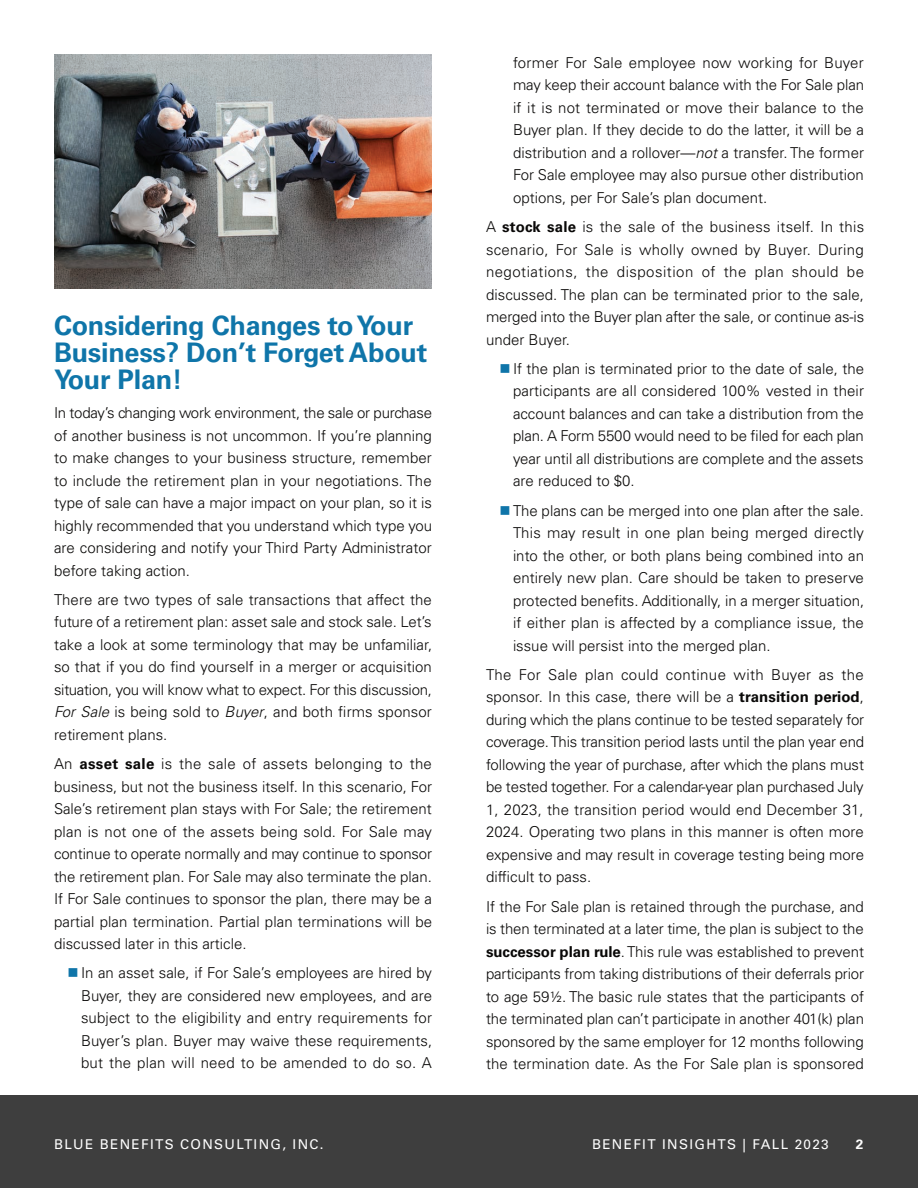
<style>
.page{position:relative;width:918px;height:1188px;background:#fff}
.page>*{position:absolute;margin:0;border:0;box-sizing:border-box;transform-origin:0 0}
.t1{font:700 27px/27px "Univers LT Std 45";letter-spacing:-.01em;color:#0f75a9}
.t2{font:300 15px/22.5px "Univers LT Std";color:#090807;text-align:justify}
.t3{font:13.5px "Univers LT Std";letter-spacing:.1em;color:#fff}
.t4{font:700 13.5px "Univers LT Std 45";color:#fff}
.s1{font-style:italic}
.s2{font-family:"Univers LT Std 45";font-weight:700}
</style>
<div class="page">
<div style="left:0;top:1095px;width:918px;height:93px;background:#3e3e3e"></div>
<img style="left:54px;top:54px;width:378px;height:234px">
<h1 class="t1" style="left:54px;top:312px;width:375px">Considering Changes to Your<br>Business? Don’t Forget About<br>Your Plan!</h1>
<p class="t2" style="left:54px;top:402px;width:380px">In today’s changing work environment, the sale or purchase of another business is not uncommon. If you’re planning to make changes to your business structure, remember to include the retirement plan in your negotiations. The type of sale can have a major impact on your plan, so it is highly recommended that you understand which type you are considering and notify your Third Party Administrator before taking action.</p>
<p class="t2" style="left:54px;top:588px;width:380px">There are two types of sale transactions that affect the future of a retirement plan: asset sale and stock sale. Let’s take a look at some terminology that may be unfamiliar, so that if you do find yourself in a merger or acquisition situation, you will know what to expect. For this discussion, <span class="s1">For Sale</span> is being sold to <span class="s1">Buyer</span>, and both firms sponsor retirement plans.</p>
<p class="t2" style="left:54px;top:753px;width:380px">An <span class="s2">asset sale</span> is the sale of assets belonging to the business, but not the business itself. In this scenario, For Sale’s retirement plan stays with For Sale; the retirement plan is not one of the assets being sold. For Sale may continue to operate normally and may continue to sponsor the retirement plan. For Sale may also terminate the plan.<br>If For Sale continues to sponsor the plan, there may be a partial plan termination. Partial plan terminations will be discussed later in this article.</p>
<p class="t2" style="left:81px;top:962px;width:353px">In an asset sale, if For Sale’s employees are hired by Buyer, they are considered new employees, and are subject to the eligibility and entry requirements for Buyer’s plan. Buyer may waive these requirements, but the plan will need to be amended to do so. A</p>
<p class="t2" style="left:513px;top:51px;width:353px">former For Sale employee now working for Buyer may keep their account balance with the For Sale plan if it is not terminated or move their balance to the Buyer plan. If they decide to do the latter, it will be a distribution and a rollover—<span class="s1">not</span> a transfer. The former For Sale employee may also pursue other distribution options, per For Sale’s plan document.</p>
<p class="t2" style="left:486px;top:216px;width:380px">A <span class="s2">stock sale</span> is the sale of the business itself. In this scenario, For Sale is wholly owned by Buyer. During negotiations, the disposition of the plan should be discussed. The plan can be terminated prior to the sale, merged into the Buyer plan after the sale, or continue as-is under Buyer.</p>
<p class="t2" style="left:513px;top:357px;width:353px">If the plan is terminated prior to the date of sale, the participants are all considered 100% vested in their account balances and can take a distribution from the plan. A Form 5500 would need to be filed for each plan year until all distributions are complete and the assets are reduced to $0.</p>
<p class="t2" style="left:513px;top:499px;width:353px">The plans can be merged into one plan after the sale.<br>This may result in one plan being merged directly into the other, or both plans being combined into an entirely new plan. Care should be taken to preserve protected benefits. Additionally, in a merger situation, if either plan is affected by a compliance issue, the issue will persist into the merged plan.</p>
<p class="t2" style="left:486px;top:663px;width:380px">The For Sale plan could continue with Buyer as the sponsor. In this case, there will be a <span class="s2">transition period</span>, during which the plans continue to be tested separately for coverage. This transition period lasts until the plan year end following the year of purchase, after which the plans must be tested together. For a calendar-year plan purchased July 1, 2023, the transition period would end December 31, 2024. Operating two plans in this manner is often more expensive and may result in coverage testing being more difficult to pass.</p>
<p class="t2" style="left:486px;top:895px;width:380px">If the For Sale plan is retained through the purchase, and is then terminated at a later time, the plan is subject to the <span class="s2">successor plan rule</span>. This rule was established to prevent participants from taking distributions of their deferrals prior to age 59½. The basic rule states that the participants of the terminated plan can’t participate in another 401(k) plan sponsored by the same employer for 12 months following the termination date. As the For Sale plan is sponsored</p>
<p class="t3" style="left:54px;top:1136px;width:271px">BLUE BENEFITS CONSULTING, INC.</p>
<p class="t3" style="left:592px;top:1136px;width:238px">BENEFIT INSIGHTS | FALL 2023</p>
<p class="t4" style="left:856px;top:1136px;width:9px">2</p>
</div>
